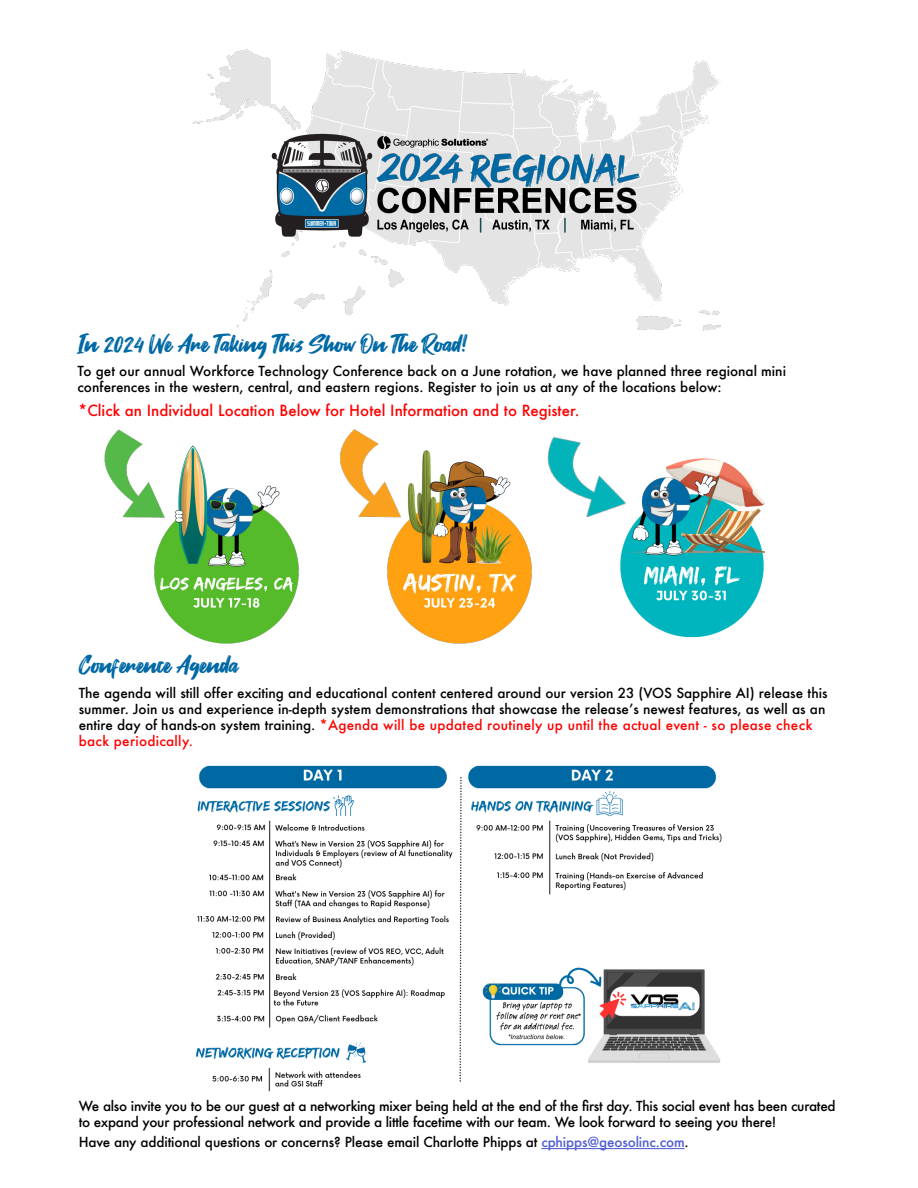
<style>
.page{position:relative;width:918px;height:1188px;background:#fff}
.page>*{position:absolute;margin:0;border:0;box-sizing:border-box;transform-origin:0 0}
.t1{font:24px "Fontjek";color:#0069a5}
.t2{font:500 15px "Futura";color:#f00}
.t3{font:500 13.5px/16.2px "Futura";color:#000}
.t4{font:500 13.5px/16.2px "Futura";letter-spacing:-.02em;color:#000}
.s1{color:#f00}
.s2{color:#4f5cd6}
</style>
<div class="page">
<img style="left:192px;top:48px;width:529px;height:283px">
<hr style="left:541px;top:1148px;width:144px;height:1px;background:#4f5cd6">
<img style="left:154px;top:445px;width:145px;height:199px">
<img style="left:387px;top:450px;width:145px;height:194px">
<img style="left:620px;top:458px;width:145px;height:180px">
<img style="left:196px;top:765px;width:526px;height:327px">
<img style="left:241px;top:119px;width:435px;height:130px">
<img style="left:104px;top:429px;width:66px;height:92px">
<img style="left:340px;top:429px;width:67px;height:92px">
<img style="left:547px;top:437px;width:86px;height:93px">
<p class="t1" style="left:78px;top:328px;width:392px">In 2024 We Are Taking This Show On The Road!</p>
<p class="t3" style="left:78px;top:363px;width:710px">To get our annual Workforce Technology Conference back on a June rotation, we have planned three regional mini conferences in the western, central, and eastern regions. Register to join us at any of the locations below:</p>
<p class="t2" style="left:78px;top:400px;width:503px">*Click an Individual Location Below for Hotel Information and to Register.</p>
<p class="t1" style="left:79px;top:650px;width:161px">Conference Agenda</p>
<p class="t3" style="left:79px;top:684px;width:750px">The agenda will still offer exciting and educational content centered around our version 23 (VOS Sapphire AI) release this summer. Join us and experience in-depth system demonstrations that showcase the release’s newest features, as well as an entire day of hands-on system training. <span class="s1">*Agenda will be updated routinely up until the actual event - so please check back periodically.</span></p>
<p class="t4" style="left:79px;top:1098px;width:759px">We also invite you to be our guest at a networking mixer being held at the end of the first day. This social event has been curated to expand your professional network and provide a little facetime with our team. We look forward to seeing you there!</p>
<p class="t3" style="left:79px;top:1134px;width:612px">Have any additional questions or concerns? Please email Charlotte Phipps at <span class="s2">cphipps@geosolinc.com</span>.</p>
</div>
